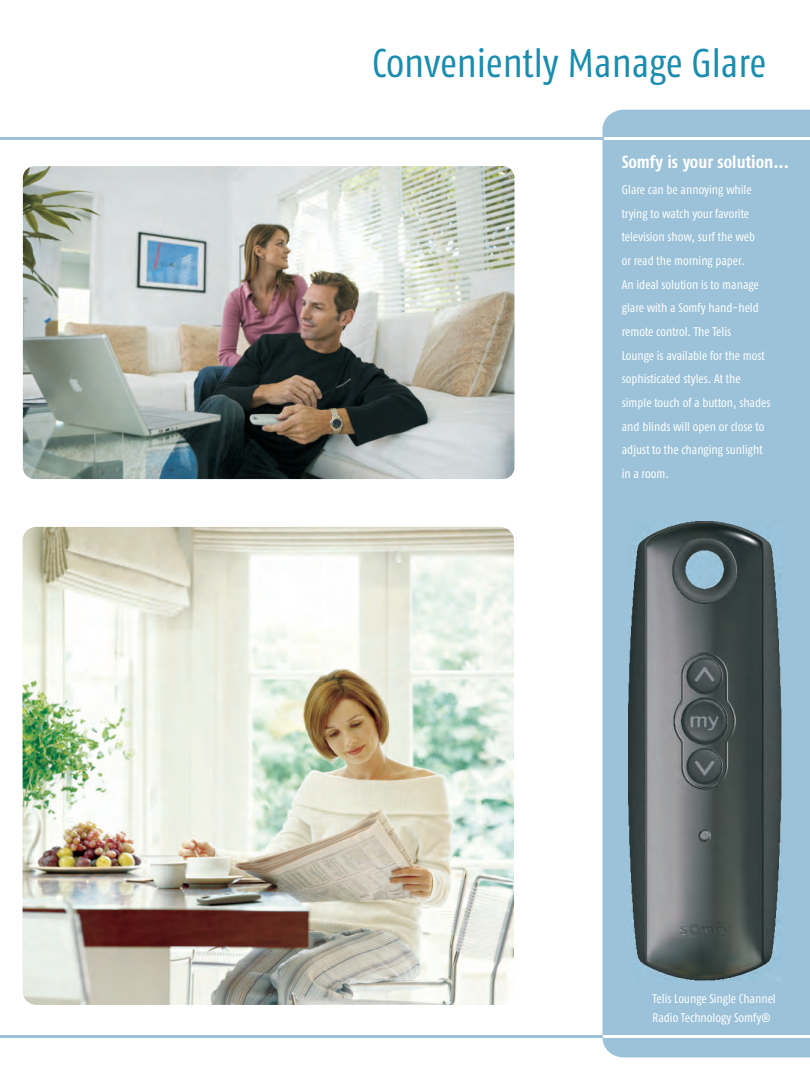
<style>
.page{position:relative;width:810px;height:1080px;background:#fff}
.page>*{position:absolute;margin:0;border:0;box-sizing:border-box;transform-origin:0 0}
.t1{font:40px "Fago Co Regular Tf";color:#198caf}
.t2{font:17.5px "Fago Co Bold Tf";color:#fff}
.t3{font:12.5px/23.8px "Fago Co Regular Tf";color:#fff}
</style>
<div class="page">
<div style="left:602px;top:110px;width:208px;height:947px;background:#9bc2d8"></div>
<hr style="left:602px;top:138px;width:208px;height:2px;background:#fff">
<hr style="left:602px;top:1035px;width:208px;height:3px;background:#fff">
<img style="left:628px;top:522px;width:154px;height:458px">
<hr style="left:0;top:138px;width:603px;height:2px;background:#9bc2d8">
<hr style="left:0;top:1035px;width:602px;height:3px;background:#9bc2d8">
<img style="left:22px;top:166px;width:493px;height:314px">
<img style="left:22px;top:526px;width:492px;height:479px">
<h1 class="t1" style="left:372px;top:49px;width:395px">Conveniently Manage Glare</h1>
<h2 class="t2" style="left:622px;top:156px;width:169px">Somfy is your solution...</h2>
<p class="t3" style="left:622px;top:179px;width:150px">Glare can be annoying while trying to watch your favorite television show, surf the web<br>or read the morning paper.<br>An ideal solution is to manage glare with a Somfy hand-held remote control. The Telis<br>Lounge is available for the most sophisticated styles. At the simple touch of a button, shades and blinds will open or close to adjust to the changing sunlight in a room.</p>
<p class="t3" style="left:653px;top:988px;width:125px">Telis Lounge Single Channel</p>
<p class="t3" style="left:653px;top:1007px;width:119px">Radio Technology Somfy®</p>
</div>
